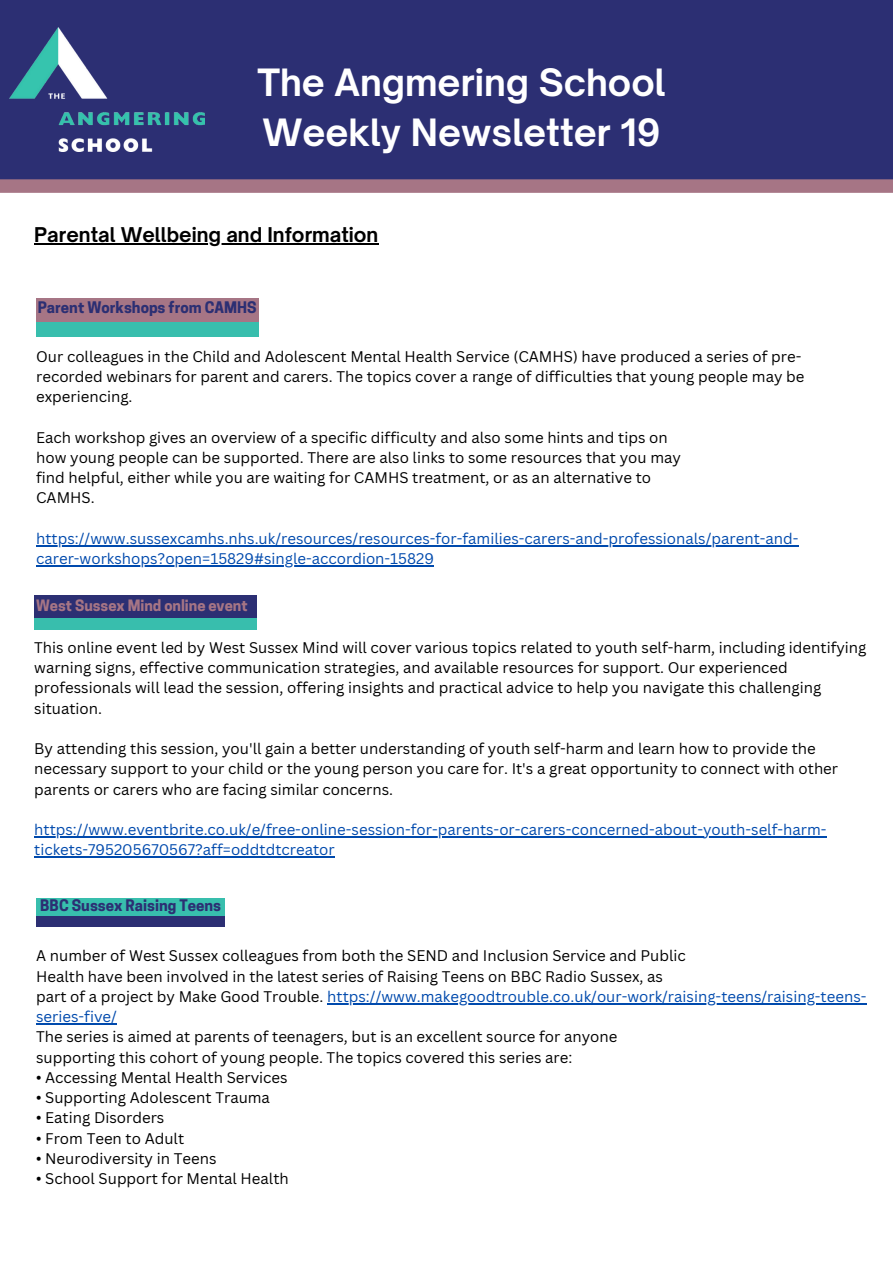
<style>
.page{position:relative;width:893px;height:1264px;background:#fff}
.page>*{position:absolute;margin:0;border:0;box-sizing:border-box;transform-origin:0 0}
.t1{font:700 36px/49.5px "Open Sauce One";color:#fff}
.t2{font:700 19.5px "Open Sauce One";color:#000}
.t3{font:15px/20.2px "Canva Sans";color:#000}
.t4{font:15px/20.2px "Canva Sans";color:#004aad}
.t5{font:700 15px "Cooper Hewitt";color:#2c2f73}
.t6{font:700 14.7px "Cooper Hewitt";color:#a67585}
.s1{color:#000}
.s2{color:#004aad}
</style>
<div class="page">
<div style="left:0;top:0;width:892px;height:181px;background:#2c2f73"></div>
<img style="left:10px;top:27px;width:194px;height:124px">
<div style="left:0;top:179px;width:892px;height:14px;background:#a67585"></div>
<div style="left:34px;top:595px;width:222px;height:28px;background:#2c2f73"></div>
<hr style="left:36px;top:545px;width:762px;height:1px;background:#004aad">
<hr style="left:36px;top:565px;width:398px;height:1px;background:#004aad">
<div style="left:36px;top:298px;width:222px;height:25px;background:#a67585"></div>
<div style="left:36px;top:322px;width:222px;height:14px;background:#38bead"></div>
<div style="left:34px;top:617px;width:222px;height:12px;background:#38bead"></div>
<hr style="left:34px;top:836px;width:792px;height:1px;background:#004aad">
<hr style="left:34px;top:856px;width:301px;height:1px;background:#004aad">
<div style="left:36px;top:897px;width:189px;height:22px;background:#38bead"></div>
<div style="left:36px;top:916px;width:189px;height:10px;background:#2c2f73"></div>
<hr style="left:327px;top:1003px;width:539px;height:1px;background:#004aad">
<hr style="left:36px;top:1023px;width:81px;height:1px;background:#004aad">
<hr style="left:34px;top:243px;width:344px;height:1px;background:#000">
<h1 class="t1" style="left:257px;top:58px;width:410px">The Angmering School<br>Weekly Newsletter 19</h1>
<h2 class="t2" style="left:34px;top:222px;width:345px">Parental Wellbeing and Information</h2>
<p class="t5" style="left:38px;top:302px;width:220px">Parent Workshops from CAMHS</p>
<h2 class="t3" style="left:36px;top:346px;width:769px">Our colleagues in the Child and Adolescent Mental Health Service (CAMHS) have produced a series of pre&shy;recorded webinars for parent and carers. The topics cover a range of difficulties that young people may be experiencing.</h2>
<h3 class="t3" style="left:36px;top:427px;width:633px">Each workshop gives an overview of a specific difficulty and also some hints and tips on</h3>
<p class="t3" style="left:36px;top:447px;width:646px">how young people can be supported. There are also links to some resources that you may</p>
<p class="t3" style="left:36px;top:467px;width:616px">find helpful, either while you are waiting for CAMHS treatment, or as an alternative to</p>
<p class="t3" style="left:36px;top:487px;width:60px">CAMHS.</p>
<p class="t4" style="left:36px;top:528px;width:763px">https://www.sussexcamhs.nhs.uk/resources/resources-for-families-carers-and-professionals/parent-and-</p>
<p class="t4" style="left:36px;top:548px;width:399px">carer-workshops?open=15829#single-accordion-15829</p>
<h3 class="t6" style="left:36px;top:600px;width:213px">West Sussex Mind online event</h3>
<p class="t3" style="left:34px;top:636px;width:833px">This online event led by West Sussex Mind will cover various topics related to youth self-harm, including identifying warning signs, effective communication strategies, and available resources for support. Our experienced professionals will lead the session, offering insights and practical advice to help you navigate this challenging situation.</p>
<p class="t3" style="left:34px;top:738px;width:805px">By attending this session, you'll gain a better understanding of youth self-harm and learn how to provide the necessary support to your child or the young person you care for. It's a great opportunity to connect with other parents or carers who are facing similar concerns.</p>
<p class="t4" style="left:34px;top:819px;width:793px">https://www.eventbrite.co.uk/e/free-online-session-for-parents-or-carers-concerned-about-youth-self-harm&shy;tickets-795205670567?aff=oddtdtcreator</p>
<h3 class="t5" style="left:40px;top:899px;width:182px">BBC Sussex Raising Teens</h3>
<p class="t3" style="left:36px;top:945px;width:651px">A number of West Sussex colleagues from both the SEND and Inclusion Service and Public</p>
<p class="t3" style="left:36px;top:965px;width:628px">Health have been involved in the latest series of Raising Teens on BBC Radio Sussex, as</p>
<p class="t4" style="left:36px;top:985px;width:831px"><span class="s1">part of a project by Make Good Trouble.</span> https://www.makegoodtrouble.co.uk/our-work/raising-teens/raising-teens-</p>
<p class="t3" style="left:36px;top:1006px;width:582px"><span class="s2">series-five/<br></span>The series is aimed at parents of teenagers, but is an excellent source for anyone</p>
<p class="t3" style="left:36px;top:1046px;width:537px">supporting this cohort of young people. The topics covered this series are:</p>
<p class="t3" style="left:36px;top:1066px;width:253px">• Accessing Mental Health Services</p>
<p class="t3" style="left:36px;top:1087px;width:235px">• Supporting Adolescent Trauma</p>
<p class="t3" style="left:36px;top:1107px;width:130px">• Eating Disorders</p>
<p class="t3" style="left:36px;top:1127px;width:149px">• From Teen to Adult</p>
<p class="t3" style="left:36px;top:1147px;width:182px">• Neurodiversity in Teens</p>
<p class="t3" style="left:36px;top:1168px;width:254px">• School Support for Mental Health</p>
</div>
